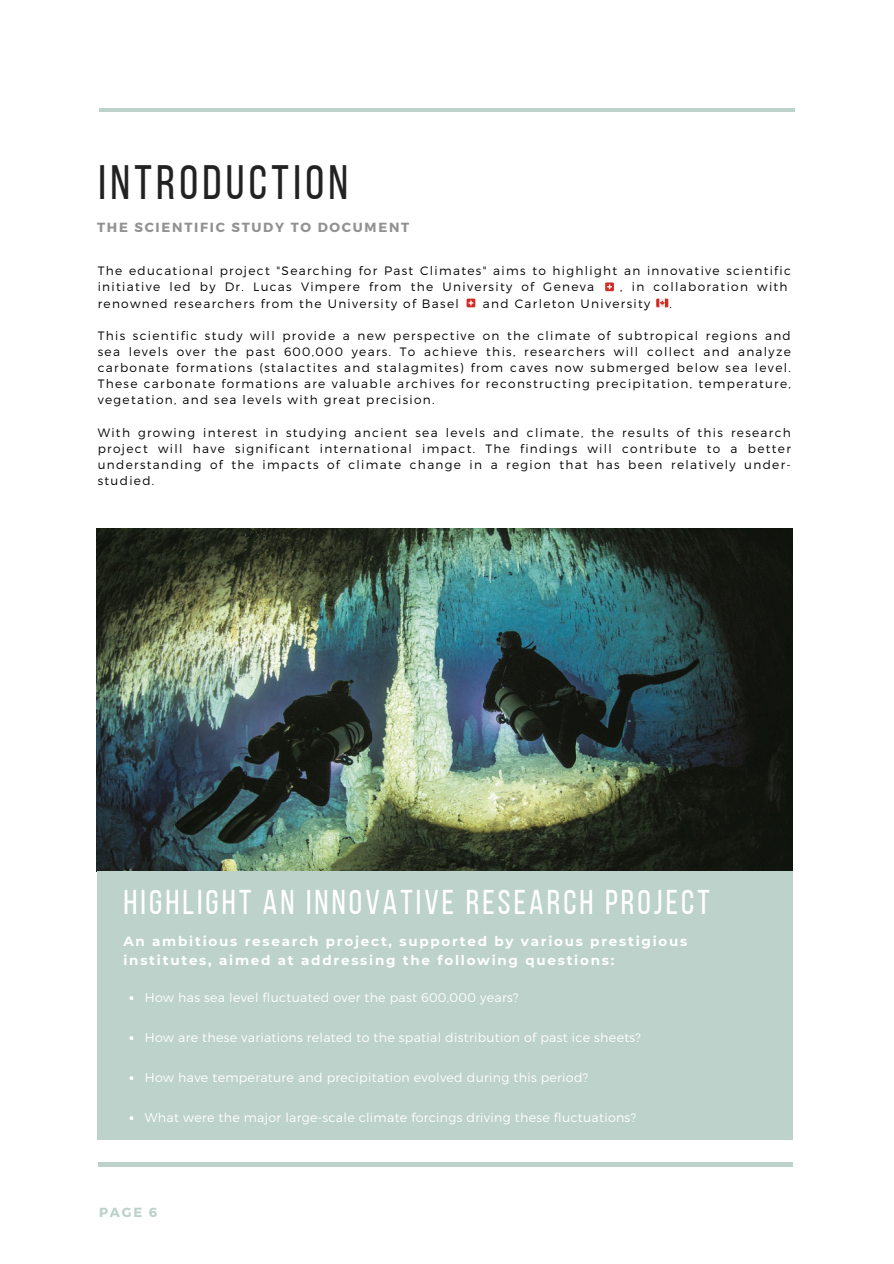
<style>
.page{position:relative;width:894px;height:1264px;background:#fff}
.page>*{position:absolute;margin:0;border:0;box-sizing:border-box;transform-origin:0 0}
.t1{font:48.15px "Bebas Neue";letter-spacing:.09em;color:#222}
.t2{font:34.35px "Bebas Neue";letter-spacing:.09em;color:#fff}
.t3{font:700 13.5px/19px "Montserrat";letter-spacing:.13em;color:#fff}
.t4{font:700 13.2px "Montserrat";letter-spacing:.13em;color:#929292}
.t5{font:700 13.2px "Montserrat";color:#bcd2cb}
.t6{font:300 12.6px "Montserrat";letter-spacing:.025em;color:#fff}
.t7{font:300 12.15px/16.2px "Montserrat";letter-spacing:.11em;color:#000;text-align:justify}
</style>
<div class="page">
<hr style="left:99px;top:108px;width:695px;height:4px;background:#bcd2cb">
<hr style="left:98px;top:1162px;width:694px;height:4px;background:#bcd2cb">
<img style="left:97px;top:528px;width:695px;height:343px">
<div style="left:97px;top:871px;width:695px;height:268px;background:#bcd2cb"></div>
<svg style="left:129px;top:996px;width:4px;height:4px"></svg>
<svg style="left:129px;top:1036px;width:4px;height:4px"></svg>
<svg style="left:129px;top:1076px;width:4px;height:4px"></svg>
<svg style="left:129px;top:1116px;width:4px;height:4px"></svg>
<p class="t1" style="left:98px;top:163px;width:251px">INTRODUCTION</p>
<h3 class="t4" style="left:97px;top:218px;width:313px">THE SCIENTIFIC STUDY TO DOCUMENT</h3>
<p class="t7" style="left:98px;top:262px;width:694px">The educational project "Searching for Past Climates" aims to highlight an innovative scientific initiative led by Dr. Lucas Vimpere from the University of Geneva</p>
<p class="t7" style="left:620px;top:278px;width:169px">, in collaboration with</p>
<p class="t7" style="left:98px;top:294px;width:362px">renowned researchers from the University of Basel</p>
<p class="t7" style="left:483px;top:294px;width:169px">and Carleton University</p>
<p class="t7" style="left:669px;top:294px;width:4px">.</p>
<p class="t7" style="left:98px;top:327px;width:694px">This scientific study will provide a new perspective on the climate of subtropical regions and sea levels over the past 600,000 years. To achieve this, researchers will collect and analyze carbonate formations (stalactites and stalagmites) from caves now submerged below sea level.<br>These carbonate formations are valuable archives for reconstructing precipitation, temperature, vegetation, and sea levels with great precision.</p>
<p class="t7" style="left:98px;top:424px;width:694px">With growing interest in studying ancient sea levels and climate, the results of this research project will have significant international impact. The findings will contribute to a better understanding of the impacts of climate change in a region that has been relatively under&shy;studied.</p>
<h2 class="t2" style="left:123px;top:887px;width:587px">HIGHLIGHT AN INNOVATIVE RESEARCH PROJECT</h2>
<h4 class="t3" style="left:123px;top:931px;width:565px">An ambitious research project, supported by various prestigious institutes, aimed at addressing the following questions:</h4>
<p class="t6" style="left:145px;top:989px;width:375px">How has sea level fluctuated over the past 600,000 years?</p>
<p class="t6" style="left:145px;top:1029px;width:497px">How are these variations related to the spatial distribution of past ice sheets?</p>
<p class="t6" style="left:145px;top:1069px;width:445px">How have temperature and precipitation evolved during this period?</p>
<p class="t6" style="left:145px;top:1109px;width:492px">What were the major large-scale climate forcings driving these fluctuations?</p>
<h1 class="t5" style="left:99px;top:1204px;width:59px">PAGE 6</h1>
</div>
